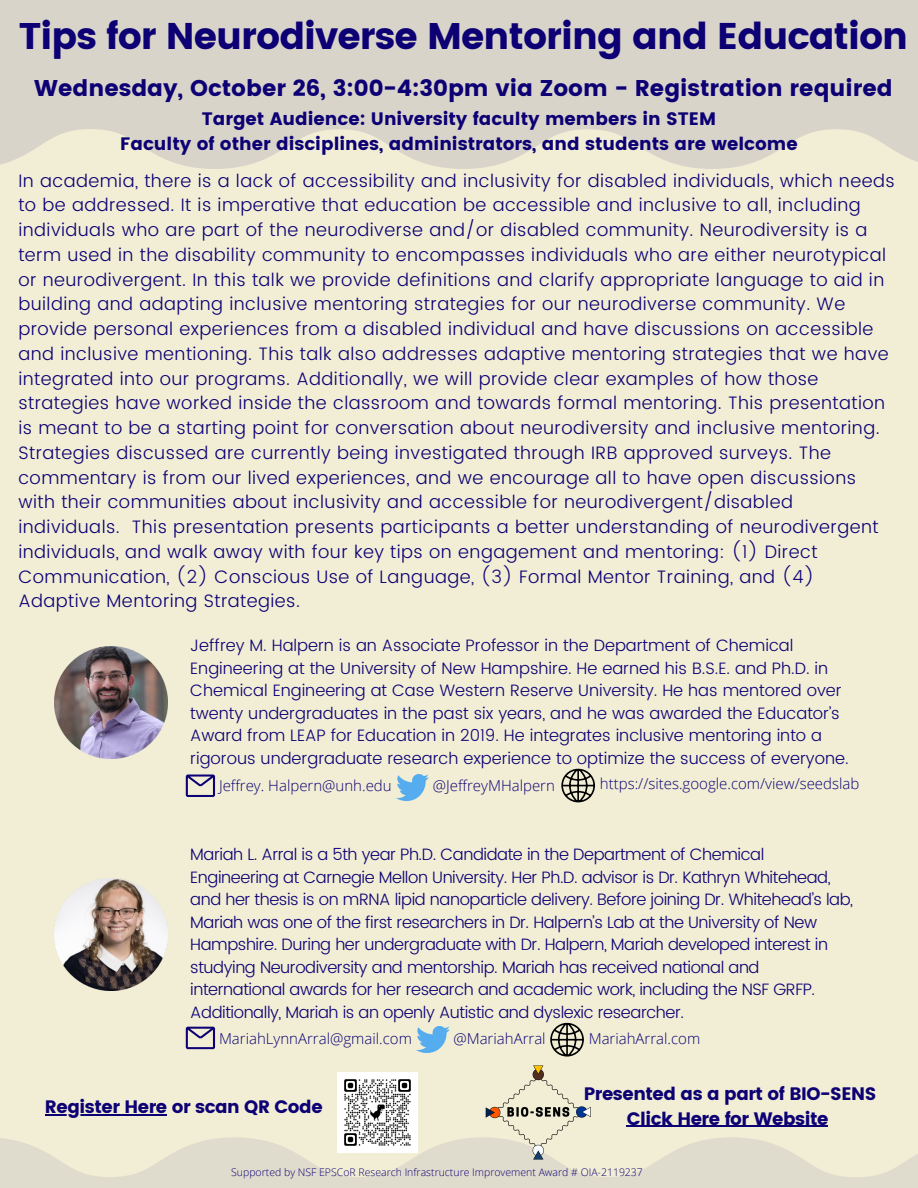
<style>
.page{position:relative;width:918px;height:1188px;background:#f1eed5}
.page>*{position:absolute;margin:0;border:0;box-sizing:border-box;transform-origin:0 0}
.t1{font:37.05px "Poppins";letter-spacing:-.025em;color:#0d0074}
.t2{font:22.8px "Poppins";color:#0d0074}
.t3{font:300 18px/24.8px "Poppins";letter-spacing:.025em;color:#0d0074}
.t4{font:18px/24.8px "Poppins";color:#0d0074;text-align:center}
.t5{font:18px/24.8px "Poppins";letter-spacing:-.025em;color:#0d0074;text-align:center}
.t6{font:300 16.5px/22.5px "Poppins";letter-spacing:-.025em;color:#0d0074}
.t7{font:300 16.5px/22.5px "Poppins";color:#0d0074}
.t8{font:300 15px "Open Sans";color:#0d0074}
.t9{font:300 10.5px "Open Sans";color:#0d0074}
</style>
<div class="page">
<svg style="left:0;top:1137px;width:918px;height:51px;fill:#e0dccd"></svg>
<img style="left:338px;top:1073px;width:80px;height:80px">
<hr style="left:45px;top:1115px;width:122px;height:1px;background:#0d0074">
<svg style="left:0;top:0;width:918px;height:169px;background:#dad7cb"></svg>
<img style="left:55px;top:646px;width:112px;height:113px">
<img style="left:55px;top:878px;width:112px;height:113px">
<img style="left:396px;top:775px;width:33px;height:26px">
<svg style="left:186px;top:775px;width:29px;height:22px"></svg>
<svg style="left:561px;top:769px;width:34px;height:33px"></svg>
<img style="left:416px;top:1027px;width:33px;height:26px">
<svg style="left:186px;top:1027px;width:29px;height:22px"></svg>
<svg style="left:550px;top:1023px;width:34px;height:34px"></svg>
<img style="left:483px;top:1065px;width:111px;height:103px">
<hr style="left:627px;top:1126px;width:201px;height:1px;background:#0d0074">
<h1 class="t1" style="left:19px;top:15px;width:891px">Tips for Neurodiverse Mentoring and Education</h1>
<p class="t2" style="left:34px;top:75px;width:860px">Wednesday, October 26, 3:00-4:30pm via Zoom - Registration required</p>
<p class="t4" style="left:120px;top:106px;width:679px">Target Audience: University faculty members in STEM<br>Faculty of other disciplines, administrators, and students are welcome</p>
<p class="t3" style="left:18px;top:168px;width:878px">In academia, there is a lack of accessibility and inclusivity for disabled individuals, which needs to be addressed. It is imperative that education be accessible and inclusive to all, including individuals who are part of the neurodiverse and/or disabled community. Neurodiversity is a term used in the disability community to encompasses individuals who are either neurotypical or neurodivergent. In this talk we provide definitions and clarify appropriate language to aid in building and adapting inclusive mentoring strategies for our neurodiverse community. We provide personal experiences from a disabled individual and have discussions on accessible and inclusive mentioning. This talk also addresses adaptive mentoring strategies that we have integrated into our programs. Additionally, we will provide clear examples of how those strategies have worked inside the classroom and towards formal mentoring. This presentation is meant to be a starting point for conversation about neurodiversity and inclusive mentoring.<br>Strategies discussed are currently being investigated through IRB approved surveys. The commentary is from our lived experiences, and we encourage all to have open discussions with their communities about inclusivity and accessible for neurodivergent/disabled individuals. This presentation presents participants a better understanding of neurodivergent individuals, and walk away with four key tips on engagement and mentoring: (1) Direct Communication, (2) Conscious Use of Language, (3) Formal Mentor Training, and (4)<br>Adaptive Mentoring Strategies.</p>
<p class="t7" style="left:190px;top:634px;width:660px">Jeffrey M. Halpern is an Associate Professor in the Department of Chemical Engineering at the University of New Hampshire. He earned his B.S.E. and Ph.D. in Chemical Engineering at Case Western Reserve University. He has mentored over twenty undergraduates in the past six years, and he was awarded the Educator’s Award from LEAP for Education in 2019. He integrates inclusive mentoring into a rigorous undergraduate research experience to optimize the success of everyone.</p>
<p class="t8" style="left:219px;top:775px;width:174px">Jeffrey. Halpern@unh.edu</p>
<p class="t8" style="left:433px;top:775px;width:124px">@JeffreyMHalpern</p>
<p class="t8" style="left:600px;top:773px;width:261px">https://sites.google.com/view/seedslab</p>
<p class="t6" style="left:190px;top:843px;width:664px">Mariah L. Arral is a 5th year Ph.D. Candidate in the Department of Chemical Engineering at Carnegie Mellon University. Her Ph.D. advisor is Dr. Kathryn Whitehead, and her thesis is on mRNA lipid nanoparticle delivery. Before joining Dr. Whitehead’s lab, Mariah was one of the first researchers in Dr. Halpern’s Lab at the University of New Hampshire. During her undergraduate with Dr. Halpern, Mariah developed interest in studying Neurodiversity and mentorship. Mariah has received national and international awards for her research and academic work, including the NSF GRFP.<br>Additionally, Mariah is an openly Autistic and dyslexic researcher.</p>
<p class="t8" style="left:219px;top:1028px;width:194px">MariahLynnArral@gmail.com</p>
<p class="t8" style="left:453px;top:1028px;width:94px">@MariahArral</p>
<p class="t8" style="left:589px;top:1028px;width:113px">MariahArral.com</p>
<p class="t5" style="left:584px;top:1081px;width:294px">Presented as a part of BIO-SENS<br>Click Here for Website</p>
<p class="t5" style="left:45px;top:1095px;width:279px">Register Here or scan QR Code</p>
<p class="t9" style="left:231px;top:1164px;width:413px">Supported by NSF EPSCoR Research Infrastructure Improvement Award # OIA-2119237</p>
</div>
